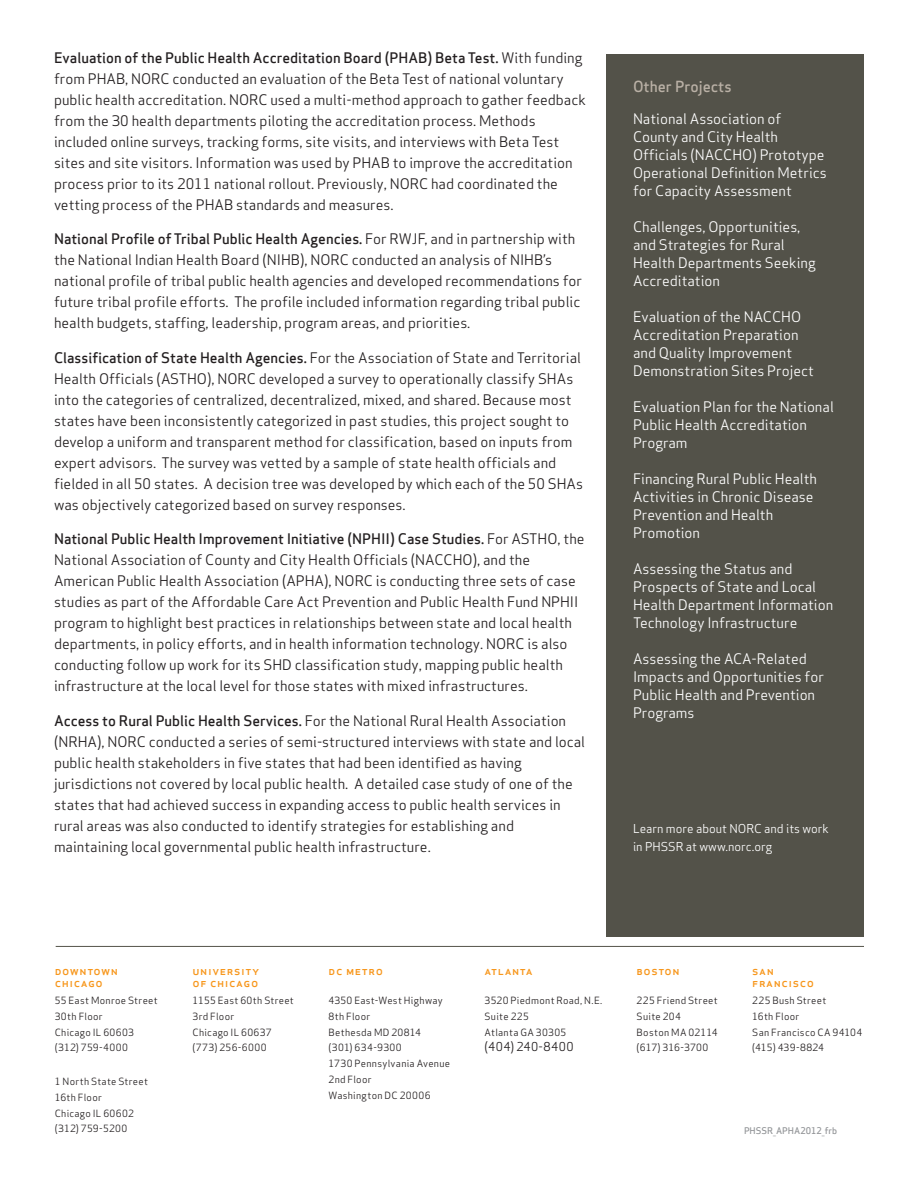
<style>
.page{position:relative;width:918px;height:1188px;background:#fff}
.page>*{position:absolute;margin:0;border:0;box-sizing:border-box;transform-origin:0 0}
.t1{font:500 15px "Apex Sans";color:#bab1a6}
.t2{font:14.25px/21px "Apex Sans";color:#231f20}
.t3{font:14.25px/18px "Apex Sans";color:#fff}
.t4{font:14.25px "Apex Sans Medium T";color:#231f20}
.t5{font:500 12px/12px "Apex Sans";letter-spacing:.05em;color:#f7971d}
.t6{font:12px/18px "Apex Sans";color:#fff}
.t7{font:12px "Apex Sans";letter-spacing:.04em;color:#231f20}
.t8{font:9.75px/15.8px "Apex Sans";letter-spacing:.03em;color:#231f20}
.t9{font:9px "Apex Sans Medium T";color:#939598}
.s1{font-family:"Apex Sans"}
.s2{font-family:"Apex Sans Medium T"}
</style>
<div class="page">
<div style="left:606px;top:54px;width:258px;height:883px;background:#535249"></div>
<hr style="left:56px;top:946px;width:808px;height:1px;background:#535249">
<p class="t4" style="left:54px;top:48px;width:530px">Evaluation of the Public Health Accreditation Board (PHAB) Beta Test. <span class="s1">With funding</span></p>
<p class="t2" style="left:54px;top:67px;width:533px">from PHAB, NORC conducted an evaluation of the Beta Test of national voluntary public health accreditation. NORC used a multi-method approach to gather feedback from the 30 health departments piloting the accreditation process. Methods included online surveys, tracking forms, site visits, and interviews with Beta Test sites and site visitors. Information was used by PHAB to improve the accreditation process prior to its 2011 national rollout. Previously, NORC had coordinated the vetting process of the PHAB standards and measures.</p>
<p class="t4" style="left:54px;top:230px;width:523px">National Profile of Tribal Public Health Agencies. <span class="s1">For RWJF, and in partnership with</span></p>
<p class="t2" style="left:54px;top:248px;width:530px">the National Indian Health Board (NIHB), NORC conducted an analysis of NIHB’s national profile of tribal public health agencies and developed recommendations for future tribal profile efforts. The profile included information regarding tribal public health budgets, staffing, leadership, program areas, and priorities.</p>
<p class="t2" style="left:54px;top:346px;width:531px"><span class="s2">Classification of State Health Agencies.</span> For the Association of State and Territorial Health Officials (ASTHO), NORC developed a survey to operationally classify SHAs into the categories of centralized, decentralized, mixed, and shared. Because most states have been inconsistently categorized in past studies, this project sought to develop a uniform and transparent method for classification, based on inputs from expert advisors. The survey was vetted by a sample of state health officials and fielded in all 50 states. A decision tree was developed by which each of the 50 SHAs was objectively categorized based on survey responses.</p>
<p class="t4" style="left:54px;top:530px;width:532px">National Public Health Improvement Initiative (NPHII) Case Studies. <span class="s1">For ASTHO, the</span></p>
<p class="t2" style="left:54px;top:548px;width:526px">National Association of County and City Health Officials (NACCHO), and the American Public Health Association (APHA), NORC is conducting three sets of case studies as part of the Affordable Care Act Prevention and Public Health Fund NPHII program to highlight best practices in relationships between state and local health departments, in policy efforts, and in health information technology. NORC is also conducting follow up work for its SHD classification study, mapping public health infrastructure at the local level for those states with mixed infrastructures.</p>
<p class="t2" style="left:54px;top:709px;width:533px"><span class="s2">Access to Rural Public Health Services.</span> For the National Rural Health Association (NRHA), NORC conducted a series of semi-structured interviews with state and local public health stakeholders in five states that had been identified as having jurisdictions not covered by local public health. A detailed case study of one of the states that had achieved success in expanding access to public health services in rural areas was also conducted to identify strategies for establishing and maintaining local governmental public health infrastructure.</p>
<p class="t1" style="left:633px;top:74px;width:100px">Other Projects</p>
<p class="t3" style="left:633px;top:108px;width:195px">National Association of<br>County and City Health<br>Officials (NACCHO) Prototype<br>Operational Definition Metrics for Capacity Assessment</p>
<p class="t3" style="left:633px;top:216px;width:184px">Challenges, Opportunities, and Strategies for Rural<br>Health Departments Seeking<br>Accreditation</p>
<p class="t3" style="left:633px;top:306px;width:182px">Evaluation of the NACCHO<br>Accreditation Preparation and Quality Improvement<br>Demonstration Sites Project</p>
<p class="t3" style="left:633px;top:396px;width:202px">Evaluation Plan for the National<br>Public Health Accreditation<br>Program</p>
<p class="t3" style="left:633px;top:468px;width:186px">Financing Rural Public Health<br>Activities in Chronic Disease<br>Prevention and Health<br>Promotion</p>
<p class="t3" style="left:633px;top:558px;width:202px">Assessing the Status and<br>Prospects of State and Local<br>Health Department Information<br>Technology Infrastructure</p>
<p class="t3" style="left:633px;top:648px;width:193px">Assessing the ACA-Related<br>Impacts and Opportunities for<br>Public Health and Prevention<br>Programs</p>
<p class="t6" style="left:633px;top:819px;width:197px">Learn more about NORC and its work in PHSSR at www.norc.org</p>
<p class="t5" style="left:55px;top:963px;width:65px">downtown chicago</p>
<p class="t5" style="left:752px;top:963px;width:63px">san francisco</p>
<p class="t5" style="left:193px;top:963px;width:68px">university of chicago</p>
<p class="t5" style="left:329px;top:963px;width:56px">dc metro</p>
<p class="t5" style="left:485px;top:963px;width:50px">atlanta</p>
<p class="t5" style="left:637px;top:963px;width:45px">boston</p>
<p class="t8" style="left:55px;top:992px;width:105px">55 East Monroe Street<br>30th Floor<br>Chicago IL 60603 (312) 759-4000</p>
<p class="t8" style="left:55px;top:1073px;width:95px">1 North State Street<br>16th Floor<br>Chicago IL 60602 (312) 759-5200</p>
<p class="t8" style="left:193px;top:992px;width:103px">1155 East 60th Street<br>3rd Floor<br>Chicago IL 60637 (773) 256-6000</p>
<p class="t8" style="left:329px;top:992px;width:123px">4350 East-West Highway<br>8th Floor<br>Bethesda MD 20814<br>(301) 634-9300<br>1730 Pennsylvania Avenue<br>2nd Floor<br>Washington DC 20006</p>
<p class="t8" style="left:485px;top:992px;width:119px">3520 Piedmont Road, N.E.<br>Suite 225<br>Atlanta GA 30305</p>
<p class="t7" style="left:485px;top:1037px;width:91px">(404) 240-8400</p>
<p class="t8" style="left:637px;top:992px;width:83px">225 Friend Street<br>Suite 204<br>Boston MA 02114 (617) 316-3700</p>
<p class="t8" style="left:752px;top:992px;width:112px">225 Bush Street<br>16th Floor<br>San Francisco CA 94104 (415) 439-8824</p>
<p class="t9" style="left:744px;top:1125px;width:95px">PHSSR_APHA2012_frb</p>
</div>
